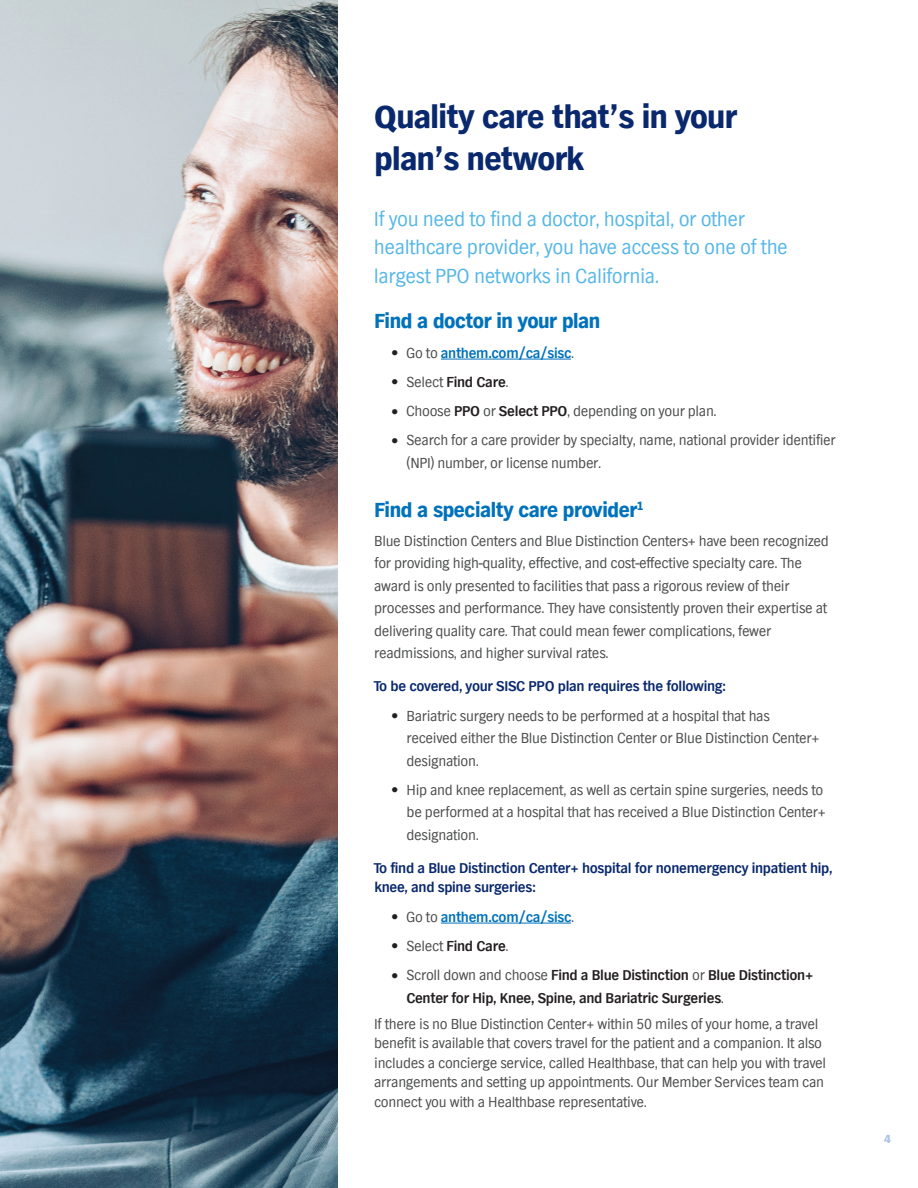
<style>
.page{position:relative;width:918px;height:1188px;background:#fff}
.page>*{position:absolute;margin:0;border:0;box-sizing:border-box;transform-origin:0 0}
.t1{font:900 33px/42px "TV Nord EF";letter-spacing:-.02em;color:#09286d}
.t2{font:21px/28.5px "TV Nord EF";letter-spacing:-.02em;color:#56b7e7}
.t3{font:900 21px "TV Nord EF";letter-spacing:-.02em;color:#0072bc}
.t4{font:15px/22.5px "TV Nord EF";letter-spacing:-.02em;color:#4b4c4d}
.t5{font:700 15px/19.5px "TV Nord EF";letter-spacing:-.02em;color:#09286d}
.t6{font:700 15px/29.2px "TV Nord EF";letter-spacing:-.02em;color:#231f20}
.t7{font:800 12px "TV Nord EF";color:#aec5e5}
.s1{font-weight:700;color:#0072bc}
.s2{font-weight:700;color:#231f20}
.s3{font-weight:400;color:#4b4c4d}
.s4{color:#0072bc}
</style>
<div class="page">
<img style="left:1px;top:0;width:337px;height:1188px">
<hr style="left:441px;top:359px;width:130px;height:1px;background:#0072bc">
<hr style="left:441px;top:923px;width:130px;height:1px;background:#0072bc">
<h1 class="t1" style="left:374px;top:97px;width:365px">Quality care that’s in your plan’s network</h1>
<h2 class="t2" style="left:374px;top:205px;width:416px">If you need to find a doctor, hospital, or other healthcare provider, you have access to one of the largest PPO networks in California.</h2>
<h2 class="t3" style="left:375px;top:309px;width:227px">Find a doctor in your plan</h2>
<p class="t4" style="left:406px;top:338px;width:431px;line-height:29.2px">Go to <span class="s1">anthem.com/ca/sisc</span>.<br>Select <span class="s2">Find Care</span>.<br>Choose <span class="s2">PPO</span> or <span class="s2">Select PPO</span>, depending on your plan.<br>Search for a care provider by specialty, name, national provider identifier</p>
<p class="t4" style="left:407px;top:452px;width:196px">(NPI) number, or license number.</p>
<h2 class="t3" style="left:375px;top:497px;width:271px">Find a specialty care provider<sup>1</sup></h2>
<p class="t4" style="left:374px;top:530px;width:456px">Blue Distinction Centers and Blue Distinction Centers+ have been recognized for providing high-quality, effective, and cost-effective specialty care. The award is only presented to facilities that pass a rigorous review of their processes and performance. They have consistently proven their expertise at delivering quality care. That could mean fewer complications, fewer readmissions, and higher survival rates.</p>
<p class="t5" style="left:374px;top:677px;width:354px">To be covered, your SISC PPO plan requires the following:</p>
<p class="t4" style="left:406px;top:705px;width:414px">Bariatric surgery needs to be performed at a hospital that has received either the Blue Distinction Center or Blue Distinction Center+ designation.</p>
<p class="t4" style="left:406px;top:779px;width:421px">Hip and knee replacement, as well as certain spine surgeries, needs to be performed at a hospital that has received a Blue Distinction Center+ designation.</p>
<p class="t5" style="left:374px;top:859px;width:460px">To find a Blue Distinction Center+ hospital for nonemergency inpatient hip, knee, and spine surgeries:</p>
<p class="t6" style="left:406px;top:902px;width:409px"><span class="s3">Go to</span> <span class="s4">anthem.com/ca/sisc</span><span class="s3">.<br>Select</span> Find Care<span class="s3">.<br>Scroll down and choose</span> Find a Blue Distinction <span class="s3">or</span> Blue Distinction+</p>
<p class="t4" style="left:374px;top:985px;width:446px;line-height:26.2px;text-indent:32px"><span class="s2">Center for Hip, Knee, Spine, and Bariatric Surgeries</span>.<br>If there is no Blue Distinction Center+ within 50 miles of your home, a travel</p>
<p class="t4" style="left:374px;top:1034px;width:454px;line-height:19.5px">benefit is available that covers travel for the patient and a companion. It also includes a concierge service, called Healthbase, that can help you with travel arrangements and setting up appointments. Our Member Services team can connect you with a Healthbase representative.</p>
<p class="t7" style="left:884px;top:1132px;width:8px">4</p>
</div>
